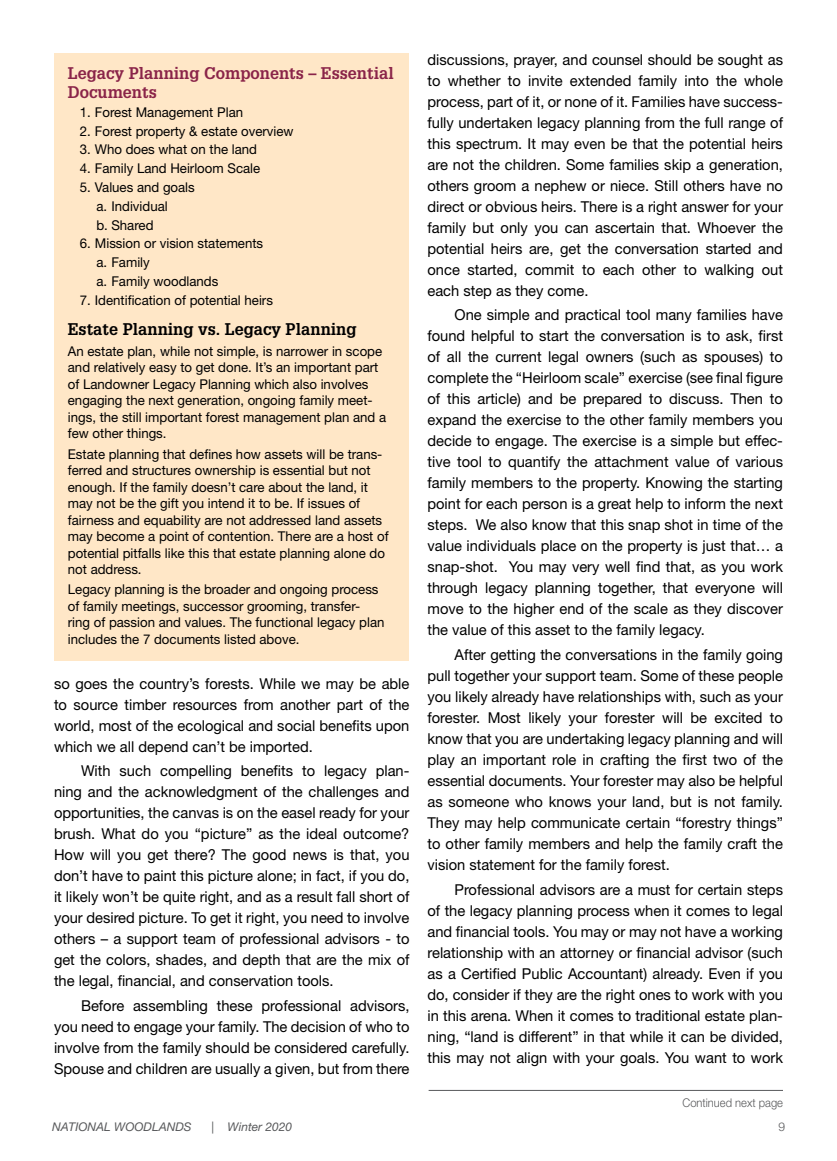
<style>
.page{position:relative;width:837px;height:1161px;background:#fff}
.page>*{position:absolute;margin:0;border:0;box-sizing:border-box;transform-origin:0 0}
.t1{font:700 16.5px/19.5px "Glypha LT Std";color:#8a2449}
.t2{font:700 16.5px "Glypha LT Std";color:#000}
.t3{font:15px/21px "Helvetica Neue LT Std";color:#000;text-align:justify}
.t4{font:13.5px/16.5px "Helvetica Neue LT Std";color:#000}
.t5{font:italic 12px "Helvetica Neue LT Std";color:#58595b}
.t6{font:300 12px "Helvetica Neue LT Std";color:#58595b;scale:.93 1}
.t7{font:300 12px "Helvetica Neue LT Std";color:#58595b}
</style>
<div class="page">
<hr style="left:429px;top:1090px;width:354px;height:1px;background:#58595b">
<div style="left:54px;top:53px;width:355px;height:63px;background:#ffe7c7"></div>
<div style="left:54px;top:113px;width:355px;height:40px;background:#ffe7c7"></div>
<div style="left:54px;top:150px;width:355px;height:41px;background:#ffe7c7"></div>
<div style="left:54px;top:188px;width:355px;height:40px;background:#ffe7c7"></div>
<div style="left:54px;top:225px;width:355px;height:41px;background:#ffe7c7"></div>
<div style="left:54px;top:263px;width:355px;height:40px;background:#ffe7c7"></div>
<div style="left:54px;top:282px;width:355px;height:40px;background:#ffe7c7"></div>
<div style="left:54px;top:310px;width:355px;height:44px;background:#ffe7c7"></div>
<div style="left:54px;top:333px;width:355px;height:123px;background:#ffe7c7"></div>
<div style="left:54px;top:435px;width:355px;height:156px;background:#ffe7c7"></div>
<div style="left:54px;top:571px;width:355px;height:90px;background:#ffe7c7"></div>
<p class="t1" style="left:68px;top:63px;width:327px">Legacy Planning Components – Essential<br>Documents</p>
<p class="t4" style="left:80px;top:104px;width:165px">1. Forest Management Plan</p>
<p class="t4" style="left:80px;top:122px;width:215px">2. Forest property &amp; estate overview</p>
<p class="t4" style="left:80px;top:141px;width:179px">3. Who does what on the land</p>
<p class="t4" style="left:80px;top:160px;width:182px">4. Family Land Heirloom Scale</p>
<p class="t4" style="left:96px;top:178px;width:100px;line-height:18.8px;text-indent:-16px">5. Values and goals a. Individual<br>b. Shared</p>
<p class="t4" style="left:96px;top:234px;width:168px;line-height:18.8px;text-indent:-16px">6. Mission or vision statements a. Family<br>a. Family woodlands</p>
<p class="t4" style="left:80px;top:291px;width:195px">7. Identification of potential heirs</p>
<p class="t2" style="left:68px;top:319px;width:290px">Estate Planning vs. Legacy Planning</p>
<p class="t4" style="left:68px;top:343px;width:320px">An estate plan, while not simple, is narrower in scope and relatively easy to get done. It’s an important part of Landowner Legacy Planning which also involves engaging the next generation, ongoing family meet&shy;ings, the still important forest management plan and a few other things.</p>
<p class="t4" style="left:68px;top:445px;width:322px">Estate planning that defines how assets will be trans&shy;ferred and structures ownership is essential but not enough. If the family doesn’t care about the land, it may not be the gift you intend it to be. If issues of fairness and equability are not addressed land assets may become a point of contention. There are a host of potential pitfalls like this that estate planning alone do not address.</p>
<p class="t4" style="left:68px;top:581px;width:318px">Legacy planning is the broader and ongoing process of family meetings, successor grooming, transfer&shy;ring of passion and values. The functional legacy plan includes the 7 documents listed above.</p>
<p class="t3" style="left:54px;top:673px;width:357px">so goes the country’s forests. While we may be able to source timber resources from another part of the world, most of the ecological and social benefits upon which we all depend can’t be imported.</p>
<p class="t3" style="left:54px;top:760px;width:357px;text-indent:27px">With such compelling benefits to legacy plan&shy;ning and the acknowledgment of the challenges and opportunities, the canvas is on the easel ready for your brush. What do you “picture” as the ideal outcome?<br>How will you get there? The good news is that, you don’t have to paint this picture alone; in fact, if you do, it likely won’t be quite right, and as a result fall short of your desired picture. To get it right, you need to involve others – a support team of professional advisors - to get the colors, shades, and depth that are the mix of the legal, financial, and conservation tools.</p>
<p class="t3" style="left:54px;top:995px;width:357px;text-indent:27px">Before assembling these professional advisors, you need to engage your family. The decision of who to involve from the family should be considered carefully.<br>Spouse and children are usually a given, but from there</p>
<p class="t3" style="left:427px;top:49px;width:357px">discussions, prayer, and counsel should be sought as to whether to invite extended family into the whole process, part of it, or none of it. Families have success&shy;fully undertaken legacy planning from the full range of this spectrum. It may even be that the potential heirs are not the children. Some families skip a generation, others groom a nephew or niece. Still others have no direct or obvious heirs. There is a right answer for your family but only you can ascertain that. Whoever the potential heirs are, get the conversation started and once started, commit to each other to walking out each step as they come.</p>
<p class="t3" style="left:428px;top:304px;width:357px;text-indent:27px">One simple and practical tool many families have found helpful to start the conversation is to ask, first of all the current legal owners (such as spouses) to complete the “Heirloom scale” exercise (see final figure of this article) and be prepared to discuss. Then to expand the exercise to the other family members you decide to engage. The exercise is a simple but effec&shy;tive tool to quantify the attachment value of various family members to the property. Knowing the starting point for each person is a great help to inform the next steps. We also know that this snap shot in time of the value individuals place on the property is just that… a snap-shot. You may very well find that, as you work through legacy planning together, that everyone will move to the higher end of the scale as they discover the value of this asset to the family legacy.</p>
<p class="t3" style="left:428px;top:644px;width:357px;text-indent:27px">After getting the conversations in the family going pull together your support team. Some of these people you likely already have relationships with, such as your forester. Most likely your forester will be excited to know that you are undertaking legacy planning and will play an important role in crafting the first two of the essential documents. Your forester may also be helpful as someone who knows your land, but is not family.<br>They may help communicate certain “forestry things” to other family members and help the family craft the vision statement for the family forest.</p>
<p class="t3" style="left:428px;top:879px;width:357px;text-indent:27px">Professional advisors are a must for certain steps of the legacy planning process when it comes to legal and financial tools. You may or may not have a working relationship with an attorney or financial advisor (such as a Certified Public Accountant) already. Even if you do, consider if they are the right ones to work with you in this arena. When it comes to traditional estate plan&shy;ning, “land is different” in that while it can be divided, this may not align with your goals. You want to work</p>
<p class="t6" style="left:683px;top:1095px;width:110px">Continued next page</p>
<p class="t5" style="left:52px;top:1119px;width:141px">NATIONAL WOODLANDS</p>
<p class="t5" style="left:212px;top:1119px;width:82px">| Winter 2020</p>
<p class="t7" style="left:778px;top:1119px;width:8px">9</p>
</div>
